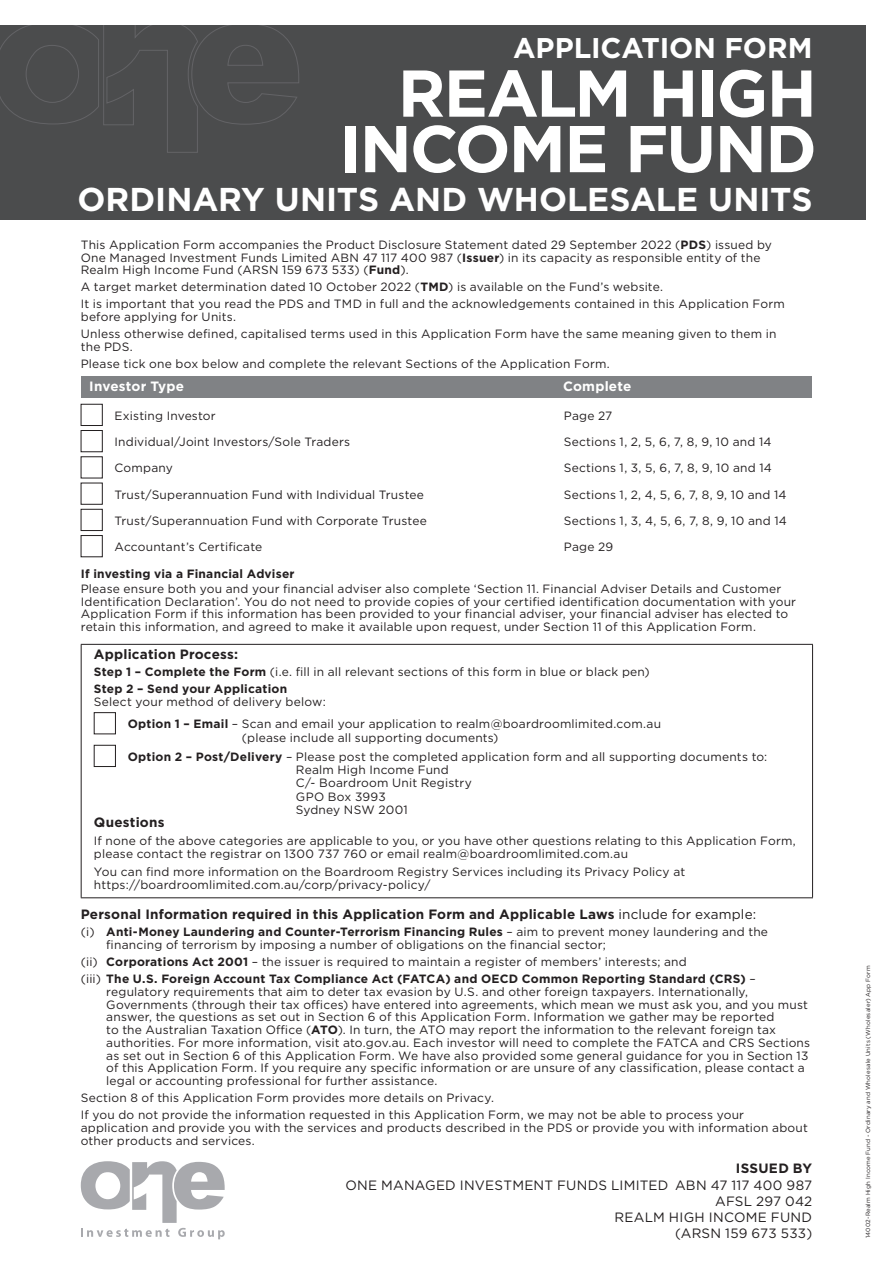
<style>
.page{position:relative;width:893px;height:1263px;background:#fff}
.page>*{position:absolute;margin:0;border:0;box-sizing:border-box;transform-origin:0 0}
.t1{font:700 66px/55.5px "Gotham";letter-spacing:-.03em;color:#fff;text-align:right}
.t2{font:700 33px "Gotham";color:#fff}
.t3{font:700 28.5px "Gotham";color:#fff}
.t4{font:700 13.5px "Gotham";letter-spacing:.015em;color:#231f20}
.t5{font:13.5px/16.2px "Gotham";letter-spacing:.015em;color:#231f20;text-align:right}
.t6{font:700 13.5px "Gotham";letter-spacing:.01em;color:#fff}
.t7{font:12px/12.8px "Gotham";letter-spacing:.015em;color:#231f20}
.t8{font:700 12px/17px "Gotham";letter-spacing:.02em;color:#231f20}
.t9{font:6px "Gotham";letter-spacing:.025em;color:#231f20}
.s1{font-weight:700}
.s2{font-weight:400}
</style>
<div class="page">
<div style="left:81px;top:376px;width:473px;height:22px;background:#808285"></div>
<div style="left:554px;top:376px;width:258px;height:22px;background:#808285"></div>
<div style="left:81px;top:404px;width:22px;height:22px;border:1px solid #231f20"></div>
<div style="left:81px;top:430px;width:22px;height:22px;border:1px solid #231f20"></div>
<div style="left:81px;top:456px;width:22px;height:22px;border:1px solid #231f20"></div>
<div style="left:81px;top:509px;width:22px;height:22px;border:1px solid #231f20"></div>
<div style="left:81px;top:535px;width:22px;height:22px;border:1px solid #231f20"></div>
<hr style="left:81px;top:644px;width:732px;height:1px;background:#231f20">
<hr style="left:81px;top:897px;width:732px;height:1px;background:#231f20">
<hr style="left:81px;top:645px;width:1px;height:252px;background:#231f20">
<hr style="left:812px;top:645px;width:1px;height:252px;background:#231f20">
<div style="left:94px;top:712px;width:22px;height:22px;border:1px solid #231f20"></div>
<div style="left:94px;top:745px;width:22px;height:22px;border:1px solid #231f20"></div>
<svg style="left:81px;top:1161px;width:144px;height:78px"></svg>
<div style="left:0;top:26px;width:865px;height:194px;background:#4b4c4d"></div>
<svg style="left:0;top:26px;width:299px;height:127px"></svg>
<h3 class="t3" style="left:513px;top:29px;width:301px">APPLICATION FORM</h3>
<h1 class="t1" style="left:340px;top:65px;width:479px">REALM HIGH<br>INCOME FUND</h1>
<h2 class="t2" style="left:77px;top:177px;width:737px">ORDINARY UNITS AND WHOLESALE UNITS</h2>
<p class="t7" style="left:81px;top:238px;width:693px">This Application Form accompanies the Product Disclosure Statement dated 29 September 2022 (<span class="s1">PDS</span>) issued by<br>One Managed Investment Funds Limited ABN 47 117 400 987 (<span class="s1">Issuer</span>) in its capacity as responsible entity of the<br>Realm High Income Fund (ARSN 159 673 533) (<span class="s1">Fund</span>).</p>
<p class="t7" style="left:81px;top:278px;width:705px;line-height:17px">A target market determination dated 10 October 2022 (<span class="s1">TMD</span>) is available on the Fund’s website.<br>It is important that you read the PDS and TMD in full and the acknowledgements contained in this Application Form</p>
<p class="t7" style="left:81px;top:308px;width:697px;line-height:17px">before applying for Units.<br>Unless otherwise defined, capitalised terms used in this Application Form have the same meaning given to them in</p>
<p class="t7" style="left:81px;top:338px;width:530px;line-height:17px">the PDS.<br>Please tick one box below and complete the relevant Sections of the Application Form.</p>
<p class="t6" style="left:89px;top:378px;width:96px">Investor Type</p>
<p class="t6" style="left:563px;top:378px;width:70px">Complete</p>
<p class="t7" style="left:115px;top:409px;width:103px">Existing Investor</p>
<p class="t7" style="left:564px;top:409px;width:50px">Page 27</p>
<p class="t7" style="left:115px;top:435px;width:237px">Individual/Joint Investors/Sole Traders</p>
<p class="t7" style="left:564px;top:435px;width:209px">Sections 1, 2, 5, 6, 7, 8, 9, 10 and 14</p>
<p class="t7" style="left:115px;top:461px;width:60px">Company</p>
<p class="t7" style="left:564px;top:461px;width:210px">Sections 1, 3, 5, 6, 7, 8, 9, 10 and 14</p>
<p class="t7" style="left:115px;top:488px;width:311px">Trust/Superannuation Fund with Individual Trustee</p>
<p class="t7" style="left:564px;top:488px;width:224px">Sections 1, 2, 4, 5, 6, 7, 8, 9, 10 and 14</p>
<p class="t7" style="left:115px;top:514px;width:314px">Trust/Superannuation Fund with Corporate Trustee</p>
<p class="t7" style="left:564px;top:514px;width:225px">Sections 1, 3, 4, 5, 6, 7, 8, 9, 10 and 14</p>
<p class="t7" style="left:115px;top:540px;width:149px">Accountant’s Certificate</p>
<p class="t7" style="left:564px;top:540px;width:51px">Page 29</p>
<p class="t8" style="left:81px;top:565px;width:215px">If investing via a Financial Adviser</p>
<p class="t7" style="left:81px;top:582px;width:717px">Please ensure both you and your financial adviser also complete ‘Section 11. Financial Adviser Details and Customer Identification Declaration’. You do not need to provide copies of your certified identification documentation with your Application Form if this information has been provided to your financial adviser, your financial adviser has elected to retain this information, and agreed to make it available upon request, under Section 11 of this Application Form.</p>
<p class="t4" style="left:94px;top:646px;width:146px">Application Process:</p>
<p class="t7" style="left:94px;top:663px;width:557px;line-height:17px"><span class="s1">Step 1 – Complete the Form</span> (i.e. fill in all relevant sections of this form in blue or black pen)<br><span class="s1">Step 2 – Send your Application</span></p>
<p class="t7" style="left:128px;top:691px;width:535px;line-height:22px;text-indent:-34px">Select your method of delivery below:<br><span class="s1">Option 1 – Email</span> – Scan and email your application to realm@boardroomlimited.com.au</p>
<p class="t7" style="left:128px;top:727px;width:641px;line-height:19.2px;text-indent:114px">(please include all supporting documents)<br><span class="s1">Option 2 – Post/Delivery</span> – Please post the completed application form and all supporting documents to:</p>
<p class="t7" style="left:296px;top:762px;width:177px;line-height:13.5px">Realm High Income Fund<br>C/- Boardroom Unit Registry<br>GPO Box 3993<br>Sydney NSW 2001</p>
<p class="t4" style="left:94px;top:813px;width:72px">Questions</p>
<p class="t7" style="left:94px;top:833px;width:703px;line-height:13.5px">If none of the above categories are applicable to you, or you have other questions relating to this Application Form, please contact the registrar on 1300 737 760 or email realm@boardroomlimited.com.au</p>
<p class="t7" style="left:94px;top:864px;width:593px;line-height:13.5px">You can find more information on the Boardroom Registry Services including its Privacy Policy at https://boardroomlimited.com.au/corp/privacy-policy/</p>
<p class="t4" style="left:81px;top:906px;width:677px">Personal Information required in this Application Form and Applicable Laws <span class="s2">include for example:</span></p>
<p class="t7" style="left:106px;top:925px;width:663px;text-indent:-26px">(i) <span class="s1">Anti-Money Laundering and Counter-Terrorism Financing Rules</span> – aim to prevent money laundering and the financing of terrorism by imposing a number of obligations on the financial sector;</p>
<p class="t8" style="left:81px;top:953px;width:676px"><span class="s2">(ii)</span> Corporations Act 2001 <span class="s2">– the issuer is required to maintain a register of members’ interests; and<br>(iii)</span> The U.S. Foreign Account Tax Compliance Act (FATCA) and OECD Common Reporting Standard (CRS) <span class="s2">–</span></p>
<p class="t7" style="left:106px;top:985px;width:705px">regulatory requirements that aim to deter tax evasion by U.S. and other foreign taxpayers. Internationally, Governments (through their tax offices) have entered into agreements, which mean we must ask you, and you must answer, the questions as set out in Section 6 of this Application Form. Information we gather may be reported<br>to the Australian Taxation Office (<span class="s1">ATO</span>). In turn, the ATO may report the information to the relevant foreign tax authorities. For more information, visit ato.gov.au. Each investor will need to complete the FATCA and CRS Sections as set out in Section 6 of this Application Form. We have also provided some general guidance for you in Section 13 of this Application Form. If you require any specific information or are unsure of any classification, please contact a legal or accounting professional for further assistance.</p>
<p class="t7" style="left:81px;top:1089px;width:665px;line-height:17px">Section 8 of this Application Form provides more details on Privacy.<br>If you do not provide the information requested in this Application Form, we may not be able to process your</p>
<p class="t7" style="left:81px;top:1121px;width:729px">application and provide you with the services and products described in the PDS or provide you with information about other products and services.</p>
<p class="t4" style="left:736px;top:1160px;width:78px">ISSUED BY</p>
<p class="t5" style="left:345px;top:1176px;width:468px">ONE MANAGED INVESTMENT FUNDS LIMITED ABN 47 117 400 987<br>AFSL 297 042<br>REALM HIGH INCOME FUND<br>(ARSN 159 673 533)</p>
<p class="t9" style="left:864px;top:1238px;width:274px;rotate:-90deg">14002-Realm High Income Fund - Ordinary and Wholesale Units (Wholesaler) App Form</p>
</div>
